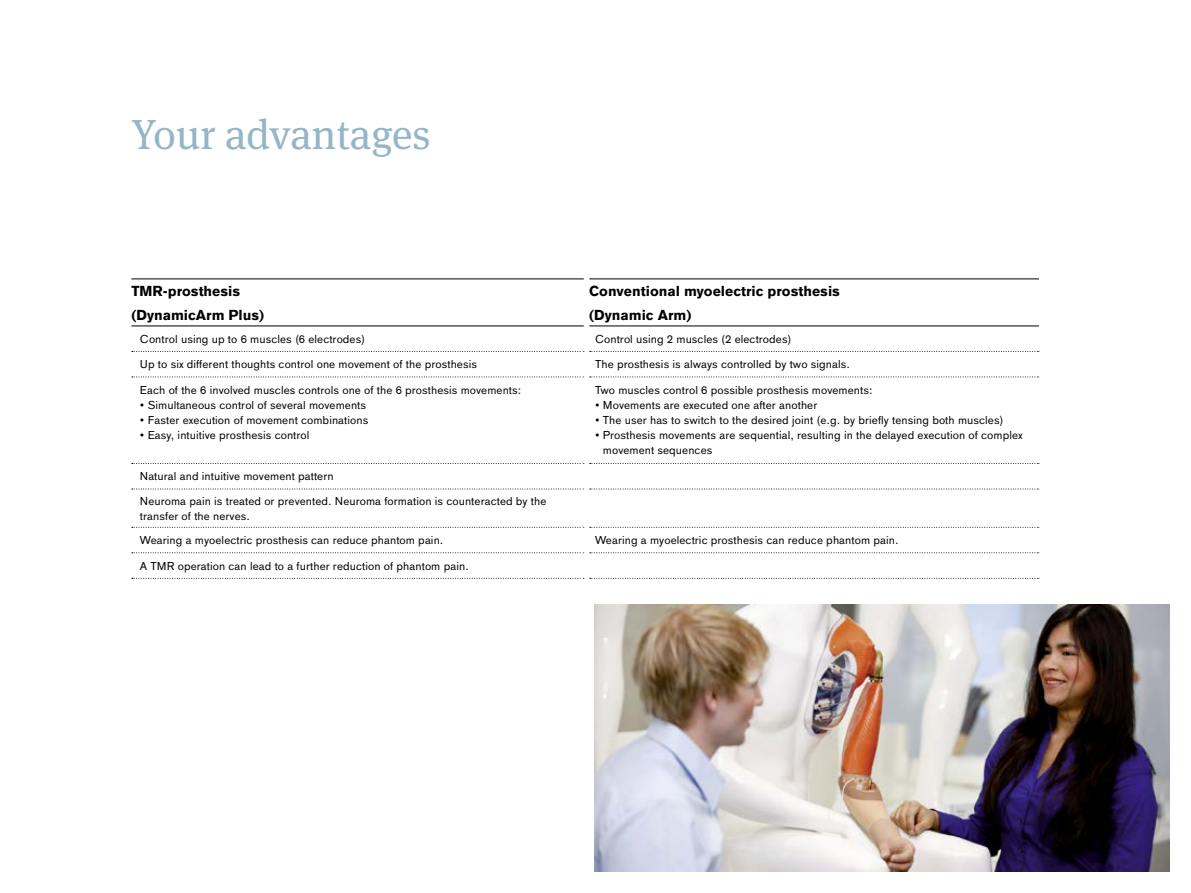
<style>
.page{position:relative;width:1191px;height:893px;background:#fff}
.page>*{position:absolute;margin:0;border:0;box-sizing:border-box;transform-origin:0 0}
.t1{font:42px "OBO Serif";color:#94b6c7}
.t2{font:700 14.25px/23.2px "OBO Sans";color:#000}
.t3{font:11.25px/24.5px "OBO Sans";letter-spacing:.005em;color:#000}
</style>
<div class="page">
<img style="left:594px;top:605px;width:575px;height:267px">
<svg style="left:132px;top:351px;width:907px;height:1px"></svg>
<svg style="left:132px;top:377px;width:907px;height:1px"></svg>
<svg style="left:132px;top:463px;width:907px;height:1px"></svg>
<svg style="left:132px;top:489px;width:907px;height:1px"></svg>
<svg style="left:132px;top:527px;width:907px;height:1px"></svg>
<svg style="left:132px;top:552px;width:907px;height:1px"></svg>
<svg style="left:132px;top:578px;width:907px;height:1px"></svg>
<hr style="left:131px;top:279px;width:453px;height:1px;background:#000">
<hr style="left:589px;top:279px;width:450px;height:1px;background:#000">
<hr style="left:131px;top:326px;width:453px;height:1px;background:#000">
<hr style="left:589px;top:326px;width:450px;height:1px;background:#000">
<div style="left:584px;top:351px;width:5px;height:26px;background:#fff"></div>
<div style="left:584px;top:377px;width:5px;height:86px;background:#fff"></div>
<div style="left:584px;top:463px;width:5px;height:26px;background:#fff"></div>
<div style="left:584px;top:489px;width:5px;height:38px;background:#fff"></div>
<div style="left:584px;top:527px;width:5px;height:26px;background:#fff"></div>
<div style="left:584px;top:553px;width:5px;height:26px;background:#fff"></div>
<h1 class="t1" style="left:131px;top:110px;width:300px">Your advantages</h1>
<p class="t2" style="left:131px;top:280px;width:134px">TMR-prosthesis (DynamicArm Plus)</p>
<p class="t2" style="left:589px;top:280px;width:252px">Conventional myoelectric prosthesis (Dynamic Arm)</p>
<p class="t3" style="left:140px;top:327px;width:227px">Control using up to 6 muscles (6 electrodes)</p>
<p class="t3" style="left:595px;top:327px;width:198px">Control using 2 muscles (2 electrodes)</p>
<p class="t3" style="left:140px;top:352px;width:338px">Up to six different thoughts control one movement of the prosthesis</p>
<p class="t3" style="left:595px;top:352px;width:256px">The prosthesis is always controlled by two signals.</p>
<p class="t3" style="left:140px;top:378px;width:383px">Each of the 6 involved muscles controls one of the 6 prosthesis movements:</p>
<p class="t3" style="left:140px;top:393px;width:228px">• Simultaneous control of several movements</p>
<p class="t3" style="left:140px;top:408px;width:230px">• Faster execution of movement combinations</p>
<p class="t3" style="left:140px;top:423px;width:171px">• Easy, intuitive prosthesis control</p>
<p class="t3" style="left:595px;top:378px;width:279px">Two muscles control 6 possible prosthesis movements:</p>
<p class="t3" style="left:595px;top:393px;width:224px">• Movements are executed one after another</p>
<p class="t3" style="left:595px;top:408px;width:410px">• The user has to switch to the desired joint (e.g. by briefly tensing both muscles)</p>
<p class="t3" style="left:603px;top:428px;width:421px;line-height:15px;text-indent:-8px">• Prosthesis movements are sequential, resulting in the delayed execution of complex movement sequences</p>
<p class="t3" style="left:140px;top:464px;width:408px">Natural and intuitive movement pattern<br>Neuroma pain is treated or prevented. Neuroma formation is counteracted by the</p>
<p class="t3" style="left:140px;top:504px;width:305px">transfer of the nerves.<br>Wearing a myoelectric prosthesis can reduce phantom pain.</p>
<p class="t3" style="left:140px;top:554px;width:330px">A TMR operation can lead to a further reduction of phantom pain.</p>
<p class="t3" style="left:595px;top:528px;width:305px">Wearing a myoelectric prosthesis can reduce phantom pain.</p>
</div>
